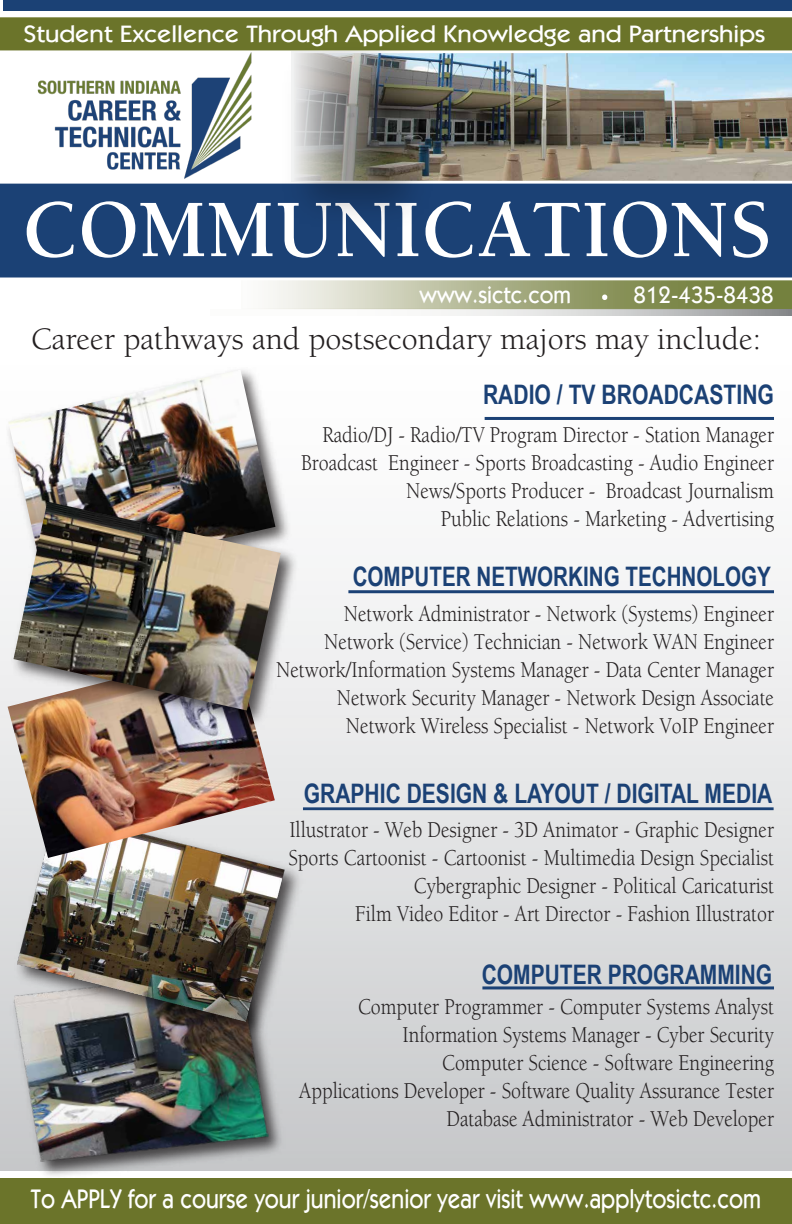
<style>
.page{position:relative;width:792px;height:1224px;background:#fff}
.page>*{position:absolute;margin:0;border:0;box-sizing:border-box;transform-origin:0 0}
.t1{font:700 83.7px "ATC Laurel";color:#fff;scale:.96 1}
.t2{font:32px "ATC Laurel";color:#231f20}
.t3{font:500 27px "ATC Maple";color:#fff;scale:.85 1}
.t4{font:700 26.9px "Arial Narrow";color:#1b4175;scale:.95 1}
.t5{font:700 26.9px "Arial Narrow";color:#1b4175;scale:.94 1}
.t6{font:700 26.9px "Arial Narrow";color:#1b4175;scale:.96 1}
.t7{font:500 23.9px "ATC Maple";color:#fff;scale:1.08 1}
.t8{font:500 23.9px "ATC Maple";color:#fff;scale:.94 1}
.t9{font:23.3px/27.9px "ATC Laurel";color:#231f20;text-align:right;scale:.85 1}
</style>
<div class="page">
<img style="left:444px;top:53px;width:348px;height:128px">
<svg style="left:268px;top:280px;width:522px;height:27px;background:#a9af87"></svg>
<div style="left:241px;top:278px;width:551px;height:31px;border:1px solid #fff"></div>
<div style="left:0;top:321px;width:792px;height:850px;background:linear-gradient(to bottom,#fff,#c9cacc)"></div>
<div style="left:3px;top:0;width:789px;height:20px;background:#1b4175"></div>
<svg style="left:337px;top:309px;width:455px;height:7px"></svg>
<div style="left:0;top:183px;width:792px;height:97px;background:#1b4175"></div>
<div style="left:3px;top:11px;width:789px;height:14px;background:#fff"></div>
<hr style="left:303px;top:807px;width:471px;height:3px;background:#1b4175">
<hr style="left:485px;top:417px;width:289px;height:3px;background:#1b4175">
<hr style="left:482px;top:986px;width:292px;height:3px;background:#1b4175">
<hr style="left:348px;top:590px;width:426px;height:3px;background:#1b4175">
<svg style="left:601px;top:295px;width:7px;height:5px"></svg>
<svg style="left:0;top:17px;width:792px;height:36px;background:#757e39"></svg>
<img style="left:271px;top:31px;width:173px;height:209px">
<svg style="left:292px;top:52px;width:94px;height:130px;background:#999996"></svg>
<img style="left:0;top:950px;width:285px;height:226px">
<img style="left:9px;top:804px;width:299px;height:241px">
<img style="left:17px;top:812px;width:268px;height:209px">
<img style="left:0;top:362px;width:297px;height:238px">
<img style="left:8px;top:370px;width:267px;height:124px">
<img style="left:8px;top:733px;width:267px;height:125px">
<img style="left:6px;top:494px;width:297px;height:239px">
<img style="left:13px;top:502px;width:268px;height:208px">
<div style="left:0;top:1178px;width:792px;height:46px;background:#6b742a"></div>
<img style="left:37px;top:53px;width:215px;height:126px">
<p class="t7" style="left:24px;top:19px;width:688px">Student Excellence Through Applied Knowledge and Partnerships</p>
<h1 class="t1" style="left:22px;top:185px;width:783px">COMMUNICATIONS</h1>
<p class="t8" style="left:420px;top:281px;width:163px">www.sictc.com</p>
<p class="t8" style="left:634px;top:281px;width:151px">812-435-8438</p>
<h2 class="t2" style="left:31px;top:322px;width:731px">Career pathways and postsecondary majors may include:</h2>
<p class="t6" style="left:483px;top:374px;width:305px">RADIO / TV BROADCASTING</p>
<p class="t9" style="left:301px;top:421px;width:558px">Radio/DJ - Radio/TV Program Director - Station Manager Broadcast Engineer - Sports Broadcasting - Audio Engineer News/Sports Producer - Broadcast Journalism<br>Public Relations - Marketing - Advertising</p>
<p class="t5" style="left:353px;top:557px;width:447px">COMPUTER NETWORKING TECHNOLOGY</p>
<p class="t9" style="left:276px;top:600px;width:587px">Network Administrator - Network (Systems) Engineer Network (Service) Technician - Network WAN Engineer Network/Information Systems Manager - Data Center Manager Network Security Manager - Network Design Associate Network Wireless Specialist - Network VoIP Engineer</p>
<p class="t4" style="left:304px;top:774px;width:495px">GRAPHIC DESIGN &amp; LAYOUT / DIGITAL MEDIA</p>
<p class="t9" style="left:288px;top:816px;width:573px">Illustrator - Web Designer - 3D Animator - Graphic Designer Sports Cartoonist - Cartoonist - Multimedia Design Specialist Cybergraphic Designer - Political Caricaturist<br>Film Video Editor - Art Director - Fashion Illustrator</p>
<p class="t4" style="left:482px;top:954px;width:307px">COMPUTER PROGRAMMING</p>
<p class="t9" style="left:299px;top:994px;width:560px">Computer Programmer - Computer Systems Analyst Information Systems Manager - Cyber Security<br>Computer Science - Software Engineering<br>Applications Developer - Software Quality Assurance Tester Database Administrator - Web Developer</p>
<p class="t3" style="left:31px;top:1182px;width:861px">To APPLY for a course your junior/senior year visit www.applytosictc.com</p>
</div>
